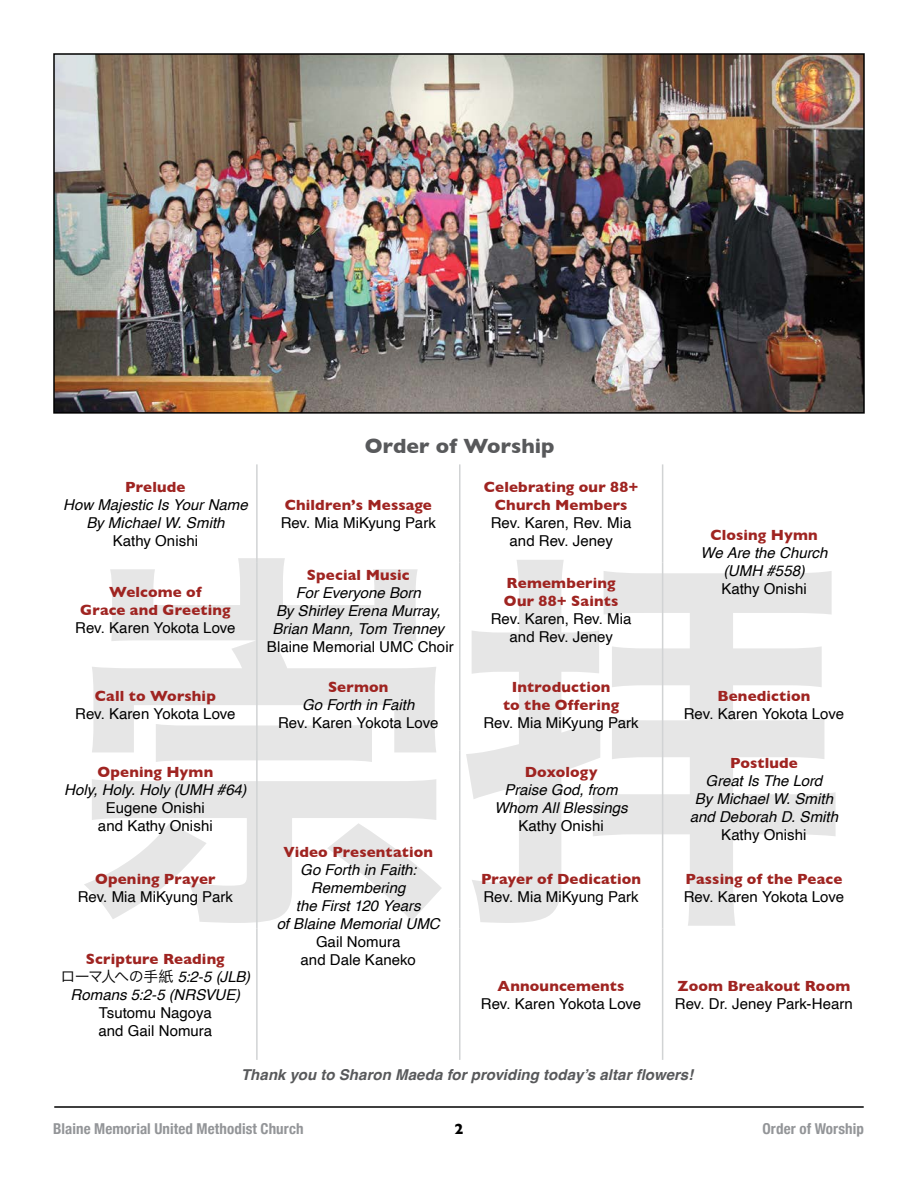
<style>
.page{position:relative;width:918px;height:1188px;background:#fff}
.page>*{position:absolute;margin:0;border:0;box-sizing:border-box;transform-origin:0 0}
.t1{font:700 21px "Gill Sans";letter-spacing:.005em;color:#58595b}
.t2{font:15px/18px "Helvetica";letter-spacing:.005em;color:#000;text-align:center}
.t3{font:italic 15px/18px "Helvetica";color:#000;text-align:center}
.t4{font:700 15px/18px "Gill Sans";letter-spacing:.01em;color:#9f2421;text-align:center}
.t5{font:italic 700 15px "Helvetica";letter-spacing:.005em;color:#58595b}
.t6{font:700 condensed 15px "Helvetica Neue";letter-spacing:.005em;color:#939598}
.t7{font:700 15px "Gill Sans";color:#000}
.s1{font-family:"Hiragino Sans GB W3";font-style:normal}
</style>
<div class="page">
<svg style="left:84px;top:558px;width:752px;height:368px"></svg>
<hr style="left:55px;top:1106px;width:808px;height:2px;background:#000">
<hr style="left:256px;top:464px;width:2px;height:99px;background:#d1d3d4">
<hr style="left:459px;top:464px;width:1px;height:99px;background:#d1d3d4">
<hr style="left:662px;top:464px;width:1px;height:99px;background:#d1d3d4">
<hr style="left:256px;top:563px;width:2px;height:95px;background:#d1d3d4">
<hr style="left:459px;top:563px;width:1px;height:95px;background:#d1d3d4">
<hr style="left:662px;top:563px;width:1px;height:95px;background:#d1d3d4">
<hr style="left:256px;top:658px;width:2px;height:93px;background:#d1d3d4">
<hr style="left:459px;top:658px;width:1px;height:93px;background:#d1d3d4">
<hr style="left:662px;top:658px;width:1px;height:93px;background:#d1d3d4">
<hr style="left:256px;top:751px;width:2px;height:95px;background:#d1d3d4">
<hr style="left:459px;top:751px;width:1px;height:95px;background:#d1d3d4">
<hr style="left:662px;top:751px;width:1px;height:95px;background:#d1d3d4">
<hr style="left:256px;top:846px;width:2px;height:82px;background:#d1d3d4">
<hr style="left:459px;top:846px;width:1px;height:82px;background:#d1d3d4">
<hr style="left:662px;top:846px;width:1px;height:82px;background:#d1d3d4">
<hr style="left:256px;top:928px;width:2px;height:132px;background:#d1d3d4">
<hr style="left:459px;top:928px;width:1px;height:132px;background:#d1d3d4">
<hr style="left:662px;top:928px;width:1px;height:132px;background:#d1d3d4">
<img style="left:56px;top:56px;width:806px;height:355px">
<div style="left:53px;top:53px;width:812px;height:361px;border:2px solid #000"></div>
<h1 class="t1" style="left:365px;top:429px;width:191px">Order of Worship</h1>
<p class="t4" style="left:484px;top:477px;width:156px">Celebrating our 88+<br>Church Members</p>
<p class="t2" style="left:491px;top:514px;width:142px">Rev. Karen, Rev. Mia and Rev. Jeney</p>
<p class="t4" style="left:125px;top:478px;width:62px">Prelude</p>
<p class="t3" style="left:63px;top:496px;width:186px">How Majestic Is Your Name<br>By Michael W. Smith</p>
<p class="t2" style="left:113px;top:532px;width:87px">Kathy Onishi</p>
<p class="t4" style="left:285px;top:496px;width:149px">Children’s Message</p>
<p class="t2" style="left:281px;top:514px;width:157px">Rev. Mia MiKyung Park</p>
<p class="t4" style="left:710px;top:525px;width:109px">Closing Hymn</p>
<p class="t3" style="left:701px;top:544px;width:128px">We Are the Church (UMH #558)</p>
<p class="t4" style="left:307px;top:566px;width:104px">Special Music</p>
<p class="t3" style="left:272px;top:584px;width:173px">For Everyone Born<br>By Shirley Erena Murray,<br>Brian Mann, Tom Trenney</p>
<p class="t2" style="left:267px;top:638px;width:188px">Blaine Memorial UMC Choir</p>
<p class="t4" style="left:504px;top:574px;width:116px;text-align:left">Remembering<br>Our 88+ Saints</p>
<p class="t2" style="left:491px;top:611px;width:142px">Rev. Karen, Rev. Mia and Rev. Jeney</p>
<p class="t4" style="left:109px;top:583px;width:94px">Welcome of</p>
<p class="t2" style="left:721px;top:580px;width:87px">Kathy Onishi</p>
<p class="t4" style="left:80px;top:601px;width:152px">Grace and Greeting</p>
<p class="t2" style="left:75px;top:620px;width:162px">Rev. Karen Yokota Love</p>
<p class="t4" style="left:95px;top:687px;width:123px">Call to Worship</p>
<p class="t2" style="left:75px;top:705px;width:162px">Rev. Karen Yokota Love</p>
<p class="t4" style="left:97px;top:763px;width:117px">Opening Hymn</p>
<p class="t3" style="left:64px;top:781px;width:184px">Holy, Holy. Holy (UMH #64)</p>
<p class="t2" style="left:98px;top:799px;width:116px">Eugene Onishi and Kathy Onishi</p>
<p class="t4" style="left:95px;top:869px;width:122px">Opening Prayer</p>
<p class="t2" style="left:78px;top:888px;width:157px">Rev. Mia MiKyung Park</p>
<p class="t4" style="left:86px;top:949px;width:140px">Scripture Reading</p>
<p class="t3" style="left:60px;top:968px;width:191px"><span class="s1">ローマ人への手紙</span> 5:2-5 (JLB)<br>Romans 5:2-5 (NRSVUE)</p>
<p class="t2" style="left:98px;top:1004px;width:115px;text-align:left">Tsutomu Nagoya and Gail Nomura</p>
<p class="t4" style="left:328px;top:678px;width:62px">Sermon</p>
<p class="t3" style="left:302px;top:696px;width:114px">Go Forth in Faith</p>
<p class="t2" style="left:278px;top:714px;width:162px">Rev. Karen Yokota Love</p>
<p class="t4" style="left:283px;top:842px;width:151px">Video Presentation</p>
<p class="t3" style="left:277px;top:861px;width:165px">Go Forth in Faith:<br>Remembering<br>the First 120 Years<br>of Blaine Memorial UMC</p>
<p class="t2" style="left:301px;top:933px;width:117px">Gail Nomura<br>and Dale Kaneko</p>
<p class="t4" style="left:503px;top:677px;width:118px">Introduction to the Offering</p>
<p class="t2" style="left:483px;top:714px;width:157px">Rev. Mia MiKyung Park</p>
<p class="t4" style="left:525px;top:763px;width:74px">Doxology</p>
<p class="t3" style="left:495px;top:781px;width:135px">Praise God, from<br>Whom All Blessings</p>
<p class="t2" style="left:518px;top:817px;width:87px">Kathy Onishi</p>
<p class="t4" style="left:481px;top:869px;width:162px">Prayer of Dedication</p>
<p class="t2" style="left:483px;top:888px;width:157px">Rev. Mia MiKyung Park</p>
<p class="t4" style="left:498px;top:976px;width:128px">Announcements</p>
<p class="t2" style="left:481px;top:995px;width:162px">Rev. Karen Yokota Love</p>
<p class="t4" style="left:717px;top:687px;width:95px">Benediction</p>
<p class="t2" style="left:684px;top:705px;width:162px">Rev. Karen Yokota Love</p>
<p class="t4" style="left:730px;top:754px;width:69px">Postlude</p>
<p class="t3" style="left:690px;top:772px;width:150px">Great Is The Lord<br>By Michael W. Smith and Deborah D. Smith</p>
<p class="t2" style="left:721px;top:826px;width:87px">Kathy Onishi</p>
<p class="t4" style="left:686px;top:869px;width:158px">Passing of the Peace</p>
<p class="t2" style="left:684px;top:888px;width:162px">Rev. Karen Yokota Love</p>
<p class="t4" style="left:678px;top:976px;width:174px">Zoom Breakout Room</p>
<p class="t2" style="left:675px;top:995px;width:179px">Rev. Dr. Jeney Park-Hearn</p>
<p class="t5" style="left:241px;top:1066px;width:453px">Thank you to Sharon Maeda for providing today’s altar flowers!</p>
<p class="t6" style="left:53px;top:1116px;width:252px">Blaine Memorial United Methodist Church</p>
<p class="t7" style="left:455px;top:1117px;width:10px">2</p>
<p class="t6" style="left:762px;top:1116px;width:103px">Order of Worship</p>
</div>
